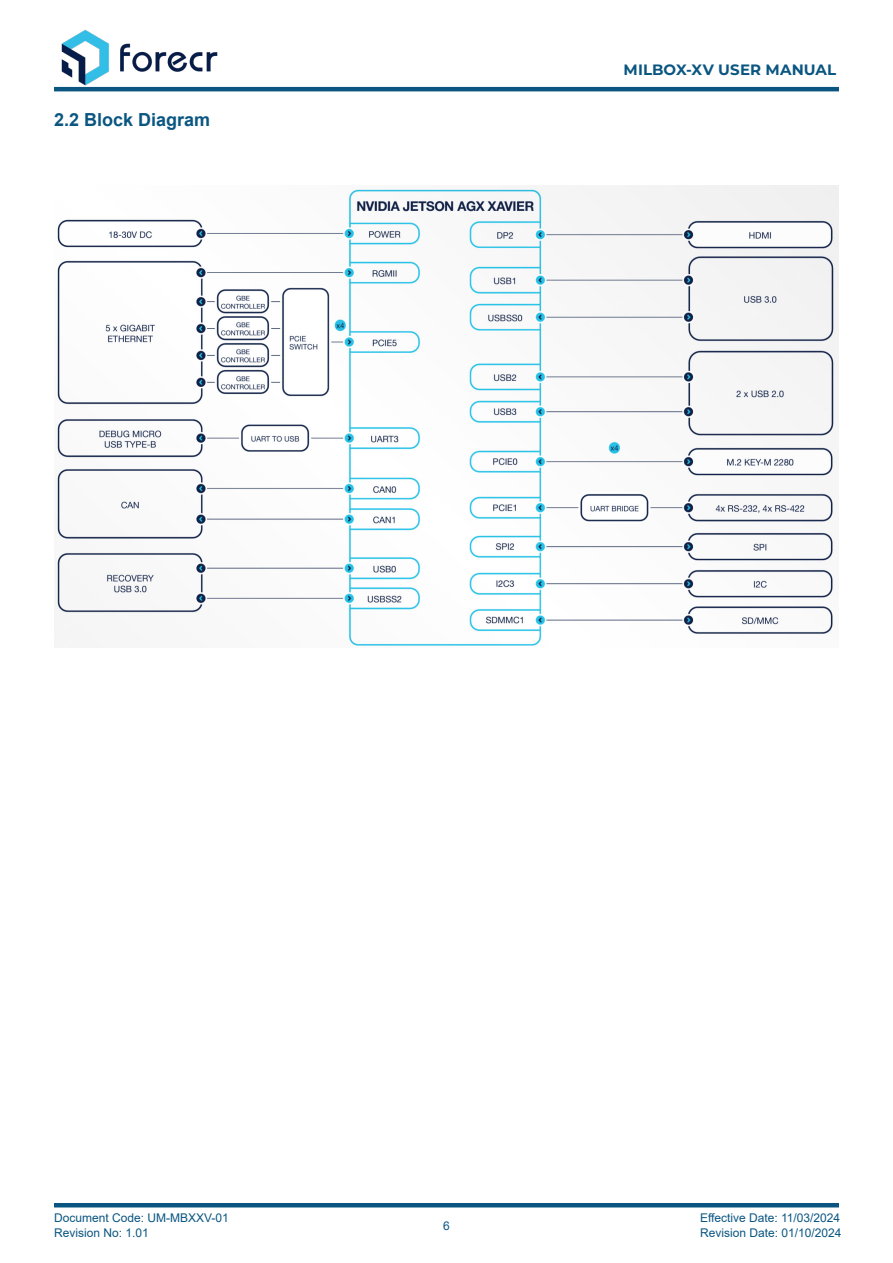
<style>
.page{position:relative;width:893px;height:1263px;background:#fff}
.page>*{position:absolute;margin:0;border:0;box-sizing:border-box;transform-origin:0 0}
.subheading1{font:700 18px "Arial";color:#0a5681}
.t1{font:700 15px "Montserrat";letter-spacing:.01em;color:#0a5681}
.t2{font:12px/14.4px "Arial";color:#0a5681}
</style>
<div class="page">
<hr style="left:54px;top:87px;width:785px;height:4px;background:#0a5681">
<hr style="left:54px;top:1203px;width:785px;height:4px;background:#0a5681">
<img style="left:54px;top:29px;width:170px;height:58px">
<img style="left:56px;top:186px;width:783px;height:460px">
<p class="subheading1" style="left:54px;top:107px;width:158px">2.2 Block Diagram</p>
<p class="t1" style="left:623px;top:59px;width:214px">MILBOX-XV USER MANUAL</p>
<p class="t2" style="left:54px;top:1211px;width:176px">Document Code: UM-MBXXV-01<br>Revision No: 1.01</p>
<p class="t2" style="left:700px;top:1211px;width:143px">Effective Date: 11/03/2024<br>Revision Date: 01/10/2024</p>
<p class="t2" style="left:443px;top:1218px;width:8px">6</p>
</div>
